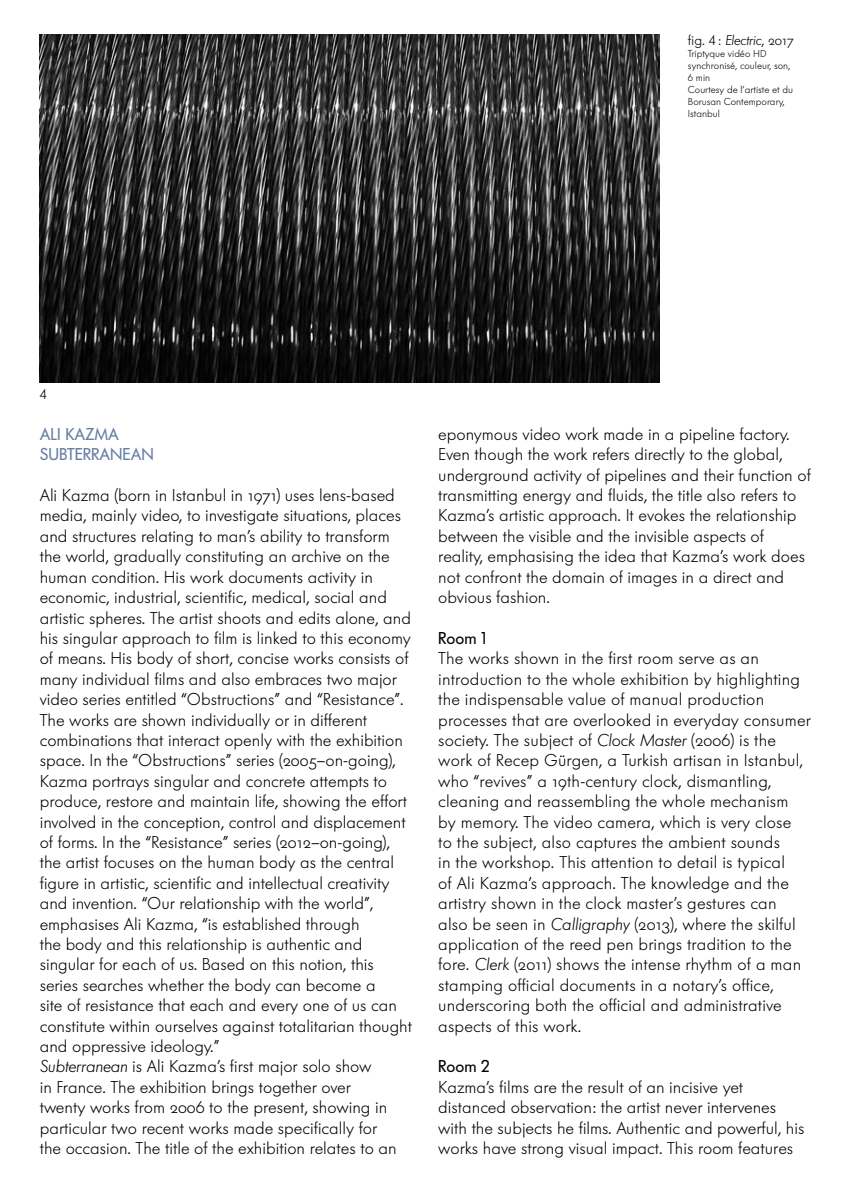
<style>
.page{position:relative;width:851px;height:1191px;background:#fff}
.page>*{position:absolute;margin:0;border:0;box-sizing:border-box;transform-origin:0 0}
.t1{font:300 17px/20.4px "Futura BQ";color:#000}
.t2{font:17px/20.4px "Futura BQ";color:#687fa4}
.t3{font:17px "Futura BQ";color:#000}
.t4{font:300 14px "Futura BQ";color:#000}
.t5{font:300 10px/12px "Futura BQ";color:#000}
.s1{font-style:italic}
</style>
<div class="page">
<img style="left:40px;top:34px;width:619px;height:348px">
<p class="t4" style="left:687px;top:31px;width:107px">fig. 4: <span class="s1">Electric</span>, 2017</p>
<p class="t5" style="left:687px;top:47px;width:106px">Triptyque vidéo HD synchronisé, couleur, son,<br>6 min<br>Courtesy de l’artiste et du<br>Borusan Contemporary,<br>Istanbul</p>
<p class="t4" style="left:40px;top:385px;width:9px">4</p>
<p class="t2" style="left:40px;top:423px;width:116px">ALI KAZMA<br>SUBTERRANEAN</p>
<p class="t1" style="left:40px;top:485px;width:374px">Ali Kazma (born in Istanbul in 1971) uses lens-based media, mainly video, to investigate situations, places and structures relating to man’s ability to transform the world, gradually constituting an archive on the human condition. His work documents activity in economic, industrial, scientific, medical, social and artistic spheres. The artist shoots and edits alone, and his singular approach to film is linked to this economy of means. His body of short, concise works consists of many individual films and also embraces two major video series entitled “Obstructions” and “Resistance”.<br>The works are shown individually or in different combinations that interact openly with the exhibition space. In the “Obstructions” series (2005–on-going), Kazma portrays singular and concrete attempts to produce, restore and maintain life, showing the effort involved in the conception, control and displacement of forms. In the “Resistance” series (2012–on-going), the artist focuses on the human body as the central figure in artistic, scientific and intellectual creativity and invention. “Our relationship with the world”, emphasises Ali Kazma, “is established through<br>the body and this relationship is authentic and singular for each of us. Based on this notion, this series searches whether the body can become a<br>site of resistance that each and every one of us can constitute within ourselves against totalitarian thought and oppressive ideology.”<br><span class="s1">Subterranean</span> is Ali Kazma’s first major solo show<br>in France. The exhibition brings together over<br>twenty works from 2006 to the present, showing in particular two recent works made specifically for<br>the occasion. The title of the exhibition relates to an</p>
<p class="t1" style="left:438px;top:424px;width:374px">eponymous video work made in a pipeline factory.<br>Even though the work refers directly to the global, underground activity of pipelines and their function of transmitting energy and fluids, the title also refers to Kazma’s artistic approach. It evokes the relationship between the visible and the invisible aspects of reality, emphasising the idea that Kazma’s work does not confront the domain of images in a direct and obvious fashion.</p>
<p class="t3" style="left:438px;top:627px;width:51px">Room 1</p>
<p class="t1" style="left:438px;top:648px;width:374px">The works shown in the first room serve as an introduction to the whole exhibition by highlighting the indispensable value of manual production processes that are overlooked in everyday consumer society. The subject of <span class="s1">Clock Master</span> (2006) is the work of Recep Gürgen, a Turkish artisan in Istanbul, who “revives” a 19th-century clock, dismantling, cleaning and reassembling the whole mechanism<br>by memory. The video camera, which is very close<br>to the subject, also captures the ambient sounds<br>in the workshop. This attention to detail is typical<br>of Ali Kazma’s approach. The knowledge and the artistry shown in the clock master’s gestures can<br>also be seen in <span class="s1">Calligraphy</span> (2013), where the skilful application of the reed pen brings tradition to the fore. <span class="s1">Clerk</span> (2011) shows the intense rhythm of a man stamping official documents in a notary’s office, underscoring both the official and administrative aspects of this work.</p>
<p class="t3" style="left:438px;top:1055px;width:53px">Room 2</p>
<p class="t1" style="left:438px;top:1076px;width:367px">Kazma’s films are the result of an incisive yet distanced observation: the artist never intervenes with the subjects he films. Authentic and powerful, his works have strong visual impact. This room features</p>
</div>
